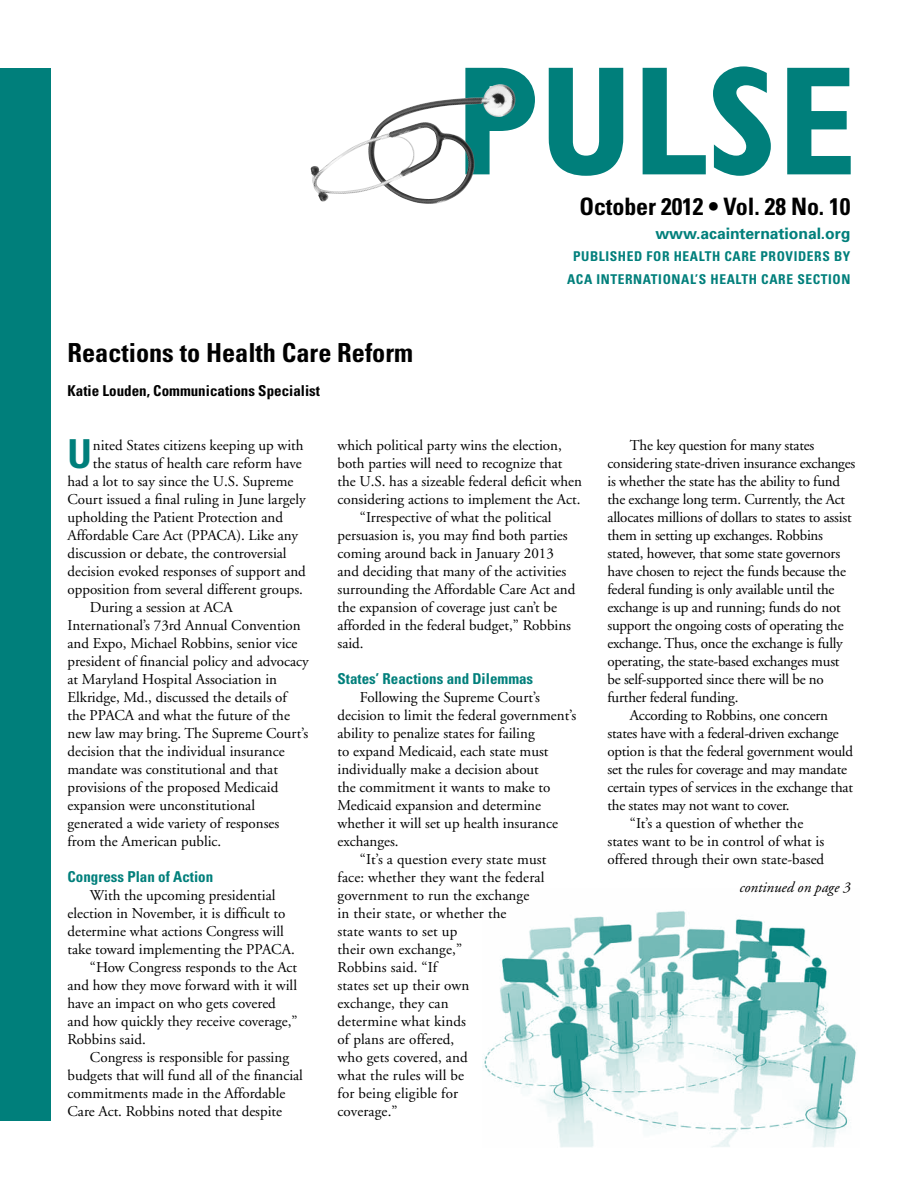
<style>
.page{position:relative;width:918px;height:1188px;background:#fff}
.page>*{position:absolute;margin:0;border:0;box-sizing:border-box;transform-origin:0 0}
.t1{font:700 condensed 156px "Gill Sans";color:#007f7b}
.t2{font:700 condensed 39.9px "Univers";color:#007f7b}
.t3{font:700 condensed 26.25px "Univers";color:#000}
.t4{font:700 condensed 24px "Univers";letter-spacing:-.005em;color:#000}
.t5{font:700 15.75px "Univers";letter-spacing:-.005em;color:#007f7b}
.t6{font:15px "Adobe Garamond";color:#000}
.t7{font:700 condensed 15px "Univers";color:#007f7b}
.t8{font:700 condensed 15px "Univers";color:#000}
.t9{font:italic 15px "Adobe Garamond";color:#000}
.t10{font:700 condensed 13.5px/22.5px "Univers";letter-spacing:.045em;color:#007f7b}
</style>
<div class="page">
<img style="left:483px;top:911px;width:373px;height:237px">
<img style="left:311px;top:84px;width:204px;height:120px">
<div style="left:0;top:68px;width:50px;height:1053px;background:#007f7b"></div>
<h3 class="t3" style="left:68px;top:337px;width:347px">Reactions to H ealth Care Reform</h3>
<p class="t8" style="left:68px;top:381px;width:254px">Katie Louden, Communications Specialist</p>
<h1 class="t1" style="left:455px;top:29px;width:403px">PULSE</h1>
<h3 class="t4" style="left:580px;top:192px;width:272px">October 2012 • Vol. 28 No. 10</h3>
<p class="t5" style="left:655px;top:224px;width:197px">www.acainternational.org</p>
<p class="t10" style="left:567px;top:245px;width:285px;text-indent:6px">published For H ealth care providers by<br>ACA</p>
<p class="t10" style="left:597px;top:268px;width:246px">international’s H ealth care section</p>
<h2 class="t2" style="left:68px;top:429px;width:26px">U</h2>
<p class="t6" style="left:93px;top:437px;width:212px">nited States citizens keeping up with</p>
<p class="t6" style="left:93px;top:455px;width:210px">the status of health care reform have</p>
<p class="t6" style="left:68px;top:473px;width:228px">had a lot to say since the U.S. Supreme</p>
<p class="t6" style="left:68px;top:491px;width:240px">Court issued a final ruling in June largely</p>
<p class="t6" style="left:68px;top:509px;width:217px">upholding the Patient Protection and</p>
<p class="t6" style="left:68px;top:527px;width:232px">Affordable Care Act (PPACA). Like any</p>
<p class="t6" style="left:68px;top:545px;width:221px">discussion or debate, the controversial</p>
<p class="t6" style="left:68px;top:563px;width:240px">decision evoked responses of support and</p>
<p class="t6" style="left:68px;top:581px;width:237px">opposition from several different groups.</p>
<p class="t6" style="left:90px;top:599px;width:144px">During a session at ACA</p>
<p class="t6" style="left:68px;top:617px;width:235px">International’s 73rd Annual Convention</p>
<p class="t6" style="left:68px;top:635px;width:232px">and Expo, Michael Robbins, senior vice</p>
<p class="t6" style="left:68px;top:653px;width:243px">president of financial policy and advocacy</p>
<p class="t6" style="left:68px;top:671px;width:211px">at Maryland Hospital Association in</p>
<p class="t6" style="left:68px;top:689px;width:221px">Elkridge, Md., discussed the details of</p>
<p class="t6" style="left:68px;top:707px;width:224px">the PPACA and what the future of the</p>
<p class="t6" style="left:68px;top:725px;width:242px">new law may bring. The Supreme Court’s</p>
<p class="t6" style="left:68px;top:743px;width:219px">decision that the individual insurance</p>
<p class="t6" style="left:68px;top:761px;width:212px">mandate was constitutional and that</p>
<p class="t6" style="left:68px;top:779px;width:212px">provisions of the proposed Medicaid</p>
<p class="t6" style="left:68px;top:797px;width:189px">expansion were unconstitutional</p>
<p class="t6" style="left:68px;top:815px;width:213px">generated a wide variety of responses</p>
<p class="t6" style="left:68px;top:833px;width:155px">from the American public.</p>
<p class="t7" style="left:68px;top:867px;width:147px">Congress Plan of Action</p>
<p class="t6" style="left:90px;top:887px;width:187px">With the upcoming presidential</p>
<p class="t6" style="left:68px;top:905px;width:219px">election in November, it is difficult to</p>
<p class="t6" style="left:68px;top:923px;width:218px">determine what actions Congress will</p>
<p class="t6" style="left:68px;top:941px;width:229px">take toward implementing the PPACA.</p>
<p class="t6" style="left:90px;top:959px;width:209px">“How Congress responds to the Act</p>
<p class="t6" style="left:68px;top:977px;width:231px">and how they move forward with it will</p>
<p class="t6" style="left:68px;top:995px;width:210px">have an impact on who gets covered</p>
<p class="t6" style="left:68px;top:1013px;width:232px">and how quickly they receive coverage,”</p>
<p class="t6" style="left:68px;top:1031px;width:80px">Robbins said.</p>
<p class="t6" style="left:90px;top:1049px;width:201px">Congress is responsible for passing</p>
<p class="t6" style="left:68px;top:1067px;width:237px">budgets that will fund all of the financial</p>
<p class="t6" style="left:68px;top:1085px;width:219px">commitments made in the Affordable</p>
<p class="t6" style="left:68px;top:1103px;width:216px">Care Act. Robbins noted that despite</p>
<p class="t6" style="left:338px;top:437px;width:226px">which political party wins the election,</p>
<p class="t6" style="left:338px;top:455px;width:227px">both parties will need to recognize that</p>
<p class="t6" style="left:338px;top:473px;width:246px">the U.S. has a sizeable federal deficit when</p>
<p class="t6" style="left:338px;top:491px;width:244px">considering actions to implement the Act.</p>
<p class="t6" style="left:360px;top:509px;width:193px">“Irrespective of what the political</p>
<p class="t6" style="left:338px;top:527px;width:232px">persuasion is, you may find both parties</p>
<p class="t6" style="left:338px;top:545px;width:218px">coming around back in January 2013</p>
<p class="t6" style="left:338px;top:563px;width:230px">and deciding that many of the activities</p>
<p class="t6" style="left:338px;top:581px;width:239px">surrounding the Affordable Care Act and</p>
<p class="t6" style="left:338px;top:599px;width:221px">the expansion of coverage just can’t be</p>
<p class="t6" style="left:338px;top:617px;width:235px">afforded in the federal budget,” Robbins</p>
<p class="t6" style="left:338px;top:635px;width:28px">said.</p>
<p class="t7" style="left:338px;top:669px;width:197px">States’ Reactions and Dilemmas</p>
<p class="t6" style="left:360px;top:689px;width:181px">Following the Supreme Court’s</p>
<p class="t6" style="left:338px;top:707px;width:240px">decision to limit the federal government’s</p>
<p class="t6" style="left:338px;top:725px;width:199px">ability to penalize states for failing</p>
<p class="t6" style="left:338px;top:743px;width:213px">to expand Medicaid, each state must</p>
<p class="t6" style="left:338px;top:761px;width:203px">individually make a decision about</p>
<p class="t6" style="left:338px;top:779px;width:214px">the commitment it wants to make to</p>
<p class="t6" style="left:338px;top:797px;width:205px">Medicaid expansion and determine</p>
<p class="t6" style="left:338px;top:815px;width:222px">whether it will set up health insurance</p>
<p class="t6" style="left:338px;top:833px;width:63px">exchanges.</p>
<p class="t6" style="left:360px;top:851px;width:188px">“It’s a question every state must</p>
<p class="t6" style="left:338px;top:869px;width:208px">face: whether they want the federal</p>
<p class="t6" style="left:338px;top:887px;width:193px">government to run the exchange</p>
<p class="t6" style="left:338px;top:905px;width:171px">in their state, or whether the</p>
<p class="t6" style="left:338px;top:923px;width:121px">state wants to set up</p>
<p class="t6" style="left:338px;top:941px;width:126px">their own exchange,”</p>
<p class="t6" style="left:338px;top:959px;width:101px">Robbins said. “If</p>
<p class="t6" style="left:338px;top:977px;width:133px">states set up their own</p>
<p class="t6" style="left:338px;top:995px;width:113px">exchange, they can</p>
<p class="t6" style="left:338px;top:1013px;width:130px">determine what kinds</p>
<p class="t6" style="left:338px;top:1031px;width:118px">of plans are offered,</p>
<p class="t6" style="left:338px;top:1049px;width:132px">who gets covered, and</p>
<p class="t6" style="left:338px;top:1067px;width:128px">what the rules will be</p>
<p class="t6" style="left:338px;top:1085px;width:122px">for being eligible for</p>
<p class="t6" style="left:338px;top:1103px;width:62px">coverage.”</p>
<p class="t6" style="left:630px;top:437px;width:186px">The key question for many states</p>
<p class="t6" style="left:608px;top:455px;width:249px">considering state-driven insurance exchanges</p>
<p class="t6" style="left:608px;top:473px;width:234px">is whether the state has the ability to fund</p>
<p class="t6" style="left:608px;top:491px;width:239px">the exchange long term. Currently, the Act</p>
<p class="t6" style="left:608px;top:509px;width:246px">allocates millions of dollars to states to assist</p>
<p class="t6" style="left:608px;top:527px;width:217px">them in setting up exchanges. Robbins</p>
<p class="t6" style="left:608px;top:545px;width:234px">stated, however, that some state governors</p>
<p class="t6" style="left:608px;top:563px;width:240px">have chosen to reject the funds because the</p>
<p class="t6" style="left:608px;top:581px;width:229px">federal funding is only available until the</p>
<p class="t6" style="left:608px;top:599px;width:235px">exchange is up and running; funds do not</p>
<p class="t6" style="left:608px;top:617px;width:238px">support the ongoing costs of operating the</p>
<p class="t6" style="left:608px;top:635px;width:237px">exchange. Thus, once the exchange is fully</p>
<p class="t6" style="left:608px;top:653px;width:234px">operating, the state-based exchanges must</p>
<p class="t6" style="left:608px;top:671px;width:218px">be self-supported since there will be no</p>
<p class="t6" style="left:608px;top:689px;width:133px">further federal funding.</p>
<p class="t6" style="left:630px;top:707px;width:200px">According to Robbins, one concern</p>
<p class="t6" style="left:608px;top:725px;width:233px">states have with a federal-driven exchange</p>
<p class="t6" style="left:608px;top:743px;width:247px">option is that the federal government would</p>
<p class="t6" style="left:608px;top:761px;width:241px">set the rules for coverage and may mandate</p>
<p class="t6" style="left:608px;top:779px;width:247px">certain types of services in the exchange that</p>
<p class="t6" style="left:608px;top:797px;width:184px">the states may not want to cover.</p>
<p class="t6" style="left:630px;top:815px;width:175px">“It’s a question of whether the</p>
<p class="t6" style="left:608px;top:833px;width:218px">states want to be in control of what is</p>
<p class="t6" style="left:608px;top:851px;width:218px">offered through their own state-based</p>
<p class="t9" style="left:739px;top:879px;width:113px">continued on page 3</p>
</div>
